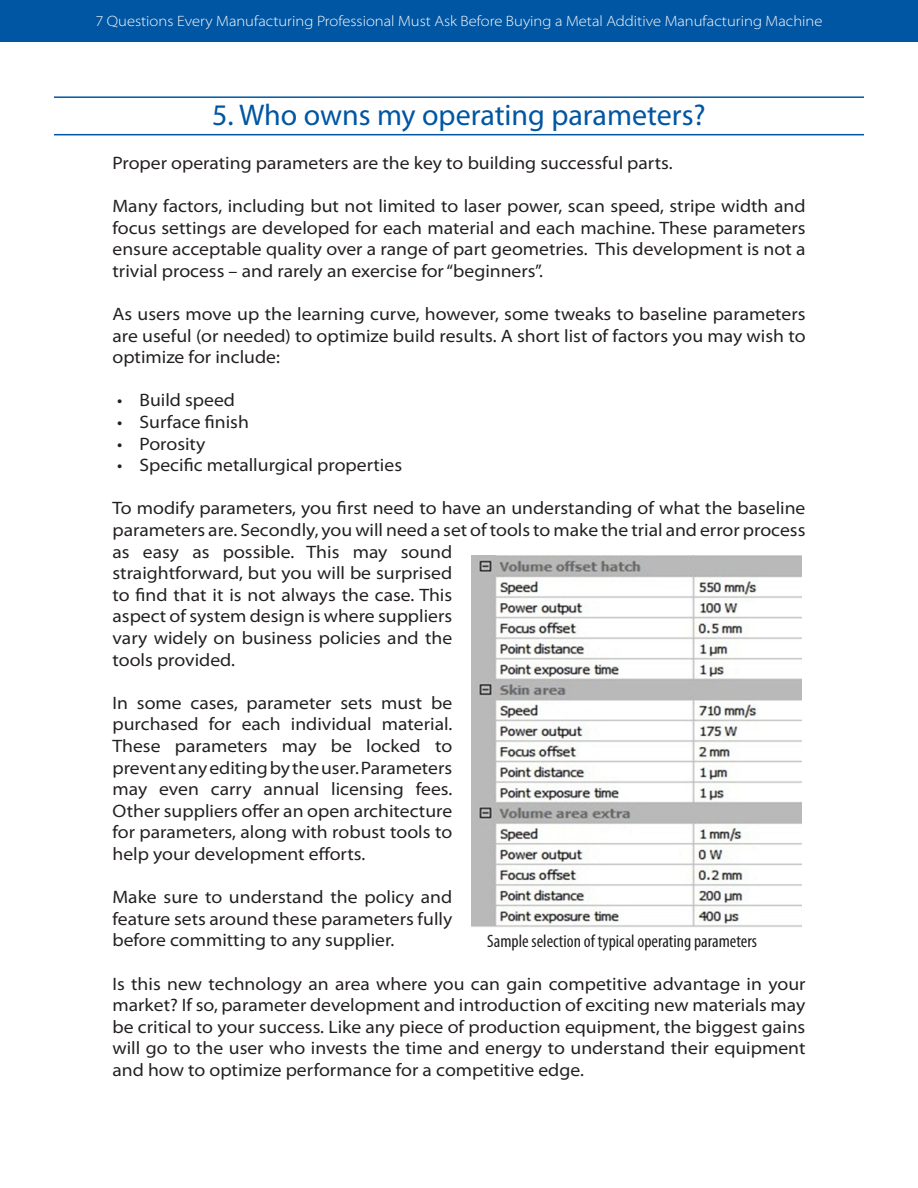
<style>
.page{position:relative;width:918px;height:1188px;background:#fff}
.page>*{position:absolute;margin:0;border:0;box-sizing:border-box;transform-origin:0 0}
.t1{font:30px "Myriad Pro";color:#0156a3}
.Text{font:semi-expanded 18px/21.6px "Myriad Pro";color:#231f20;text-align:justify}
.t2{font:condensed 18px "Myriad Pro";color:#231f20}
.t3{font:300 semi-expanded 15px "Myriad Pro";color:#fff}
</style>
<div class="page">
<div style="left:0;top:0;width:918px;height:41px;background:#0156a3"></div>
<hr style="left:54px;top:96px;width:810px;height:2px;background:#0156a3">
<hr style="left:54px;top:134px;width:810px;height:1px;background:#0156a3">
<img style="left:471px;top:556px;width:331px;height:371px">
<p class="t3" style="left:95px;top:12px;width:729px">7 Questions Every Manufacturing Professional Must Ask Before Buying a Metal Additive Manufacturing Machine</p>
<p class="t1" style="left:212px;top:96px;width:495px">5. Who owns my operating parameters?</p>
<p class="Text" style="left:112px;top:152px;width:562px">Proper operating parameters are the key to building successful parts.</p>
<p class="Text" style="left:112px;top:195px;width:695px">Many factors, including but not limited to laser power, scan speed, stripe width and focus settings are developed for each material and each machine. These parameters ensure acceptable quality over a range of part geometries. This development is not a trivial process – and rarely an exercise for “beginners”.</p>
<p class="Text" style="left:112px;top:303px;width:695px">As users move up the learning curve, however, some tweaks to baseline parameters are useful (or needed) to optimize build results. A short list of factors you may wish to optimize for include:</p>
<p class="Text" style="left:117px;top:390px;width:120px">• Build speed</p>
<p class="Text" style="left:117px;top:411px;width:133px">• Surface finish</p>
<p class="Text" style="left:117px;top:433px;width:90px">• Porosity</p>
<p class="Text" style="left:117px;top:455px;width:287px">• Specific metallurgical properties</p>
<p class="Text" style="left:112px;top:498px;width:694px;text-align:left">To modify parameters, you first need to have an understanding of what the baseline parameters are. Secondly, you will need a set of tools to make the trial and error process as easy as possible. This may sound<br>straightforward, but you will be surprised<br>to find that it is not always the case. This<br>aspect of system design is where suppliers<br>vary widely on business policies and the<br>tools provided.</p>
<p class="Text" style="left:112px;top:692px;width:341px">In some cases, parameter sets must be purchased for each individual material.<br>These parameters may be locked to prevent any editing by the user. Parameters may even carry annual licensing fees.<br>Other suppliers offer an open architecture for parameters, along with robust tools to help your development efforts.</p>
<p class="Text" style="left:112px;top:887px;width:341px">Make sure to understand the policy and feature sets around these parameters fully before committing to any supplier.</p>
<p class="Text" style="left:112px;top:973px;width:695px">Is this new technology an area where you can gain competitive advantage in your market? If so, parameter development and introduction of exciting new materials may be critical to your success. Like any piece of production equipment, the biggest gains will go to the user who invests the time and energy to understand their equipment and how to optimize performance for a competitive edge.</p>
<p class="t2" style="left:487px;top:930px;width:271px">Sample selection of typical operating parameters</p>
</div>
